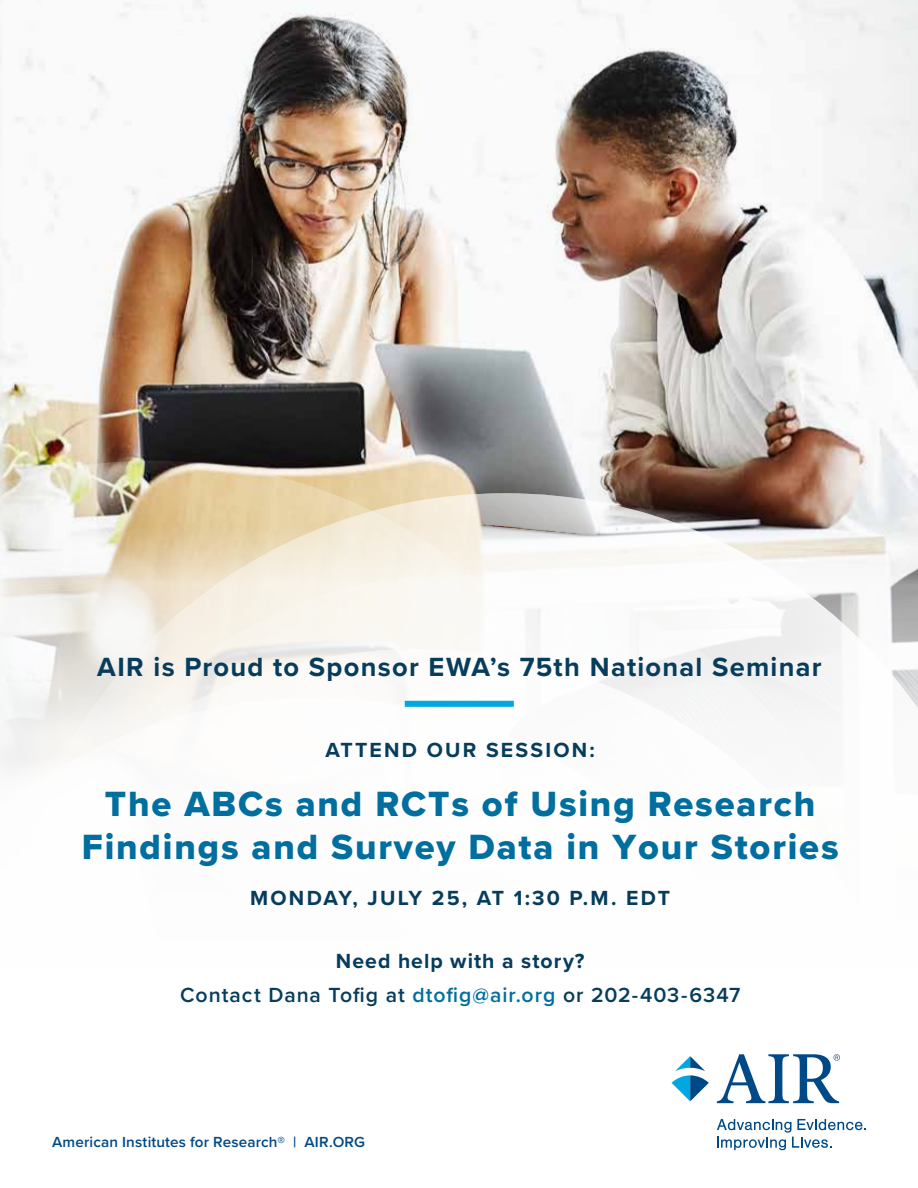
<style>
.page{position:relative;width:918px;height:1188px;background:#fff}
.page>*{position:absolute;margin:0;border:0;box-sizing:border-box;transform-origin:0 0}
.t1{font:36.3px/43.7px "Proxima Nova Extrabld";letter-spacing:.05em;color:#006e9f;text-align:center}
.t2{font:700 27.3px "Proxima Nova";letter-spacing:.045em;color:#063c5c}
.t3{font:600 21.15px/34.5px "Proxima Nova";letter-spacing:.045em;color:#063c5c;text-align:center}
.t4{font:700 21.15px "Proxima Nova";letter-spacing:.105em;color:#063c5c}
.t5{font:600 15.15px "Proxima Nova";letter-spacing:.01em;color:#004987}
.s1{font-weight:700}
.s2{color:#006e9f}
</style>
<div class="page">
<img style="left:0;top:0;width:918px;height:493px">
<svg style="left:656px;top:493px;width:262px;height:151px"></svg>
<svg style="left:0;top:461px;width:656px;height:237px"></svg>
<div style="left:0;top:698px;width:27px;height:72px;background:#f2f3f2"></div>
<svg style="left:27px;top:574px;width:856px;height:194px"></svg>
<div style="left:405px;top:701px;width:109px;height:6px;background:#00a7e1"></div>
<svg style="left:717px;top:1119px;width:149px;height:31px"></svg>
<svg style="left:717px;top:1054px;width:123px;height:49px"></svg>
<svg style="left:672px;top:1056px;width:37px;height:45px"></svg>
<p class="t2" style="left:97px;top:647px;width:726px">AIR is Proud to Sponsor EWA’s 75th National Seminar</p>
<p class="t4" style="left:326px;top:734px;width:271px">ATTEND OUR SESSION:</p>
<h1 class="t1" style="left:82px;top:781px;width:758px">The ABCs and RCTs of Using Research<br>Findings and Survey Data in Your Stories</h1>
<p class="t4" style="left:250px;top:882px;width:421px">MONDAY, JULY 25, AT 1:30 P.M. EDT</p>
<p class="t3" style="left:180px;top:943px;width:562px"><span class="s1">Need help with a story?<br></span>Contact Dana Tofig at <span class="s2">dtofig@air.org</span> or 202-403-6347</p>
<p class="t5" style="left:52px;top:1131px;width:315px">American Institutes for Research® | AIR.ORG</p>
</div>
